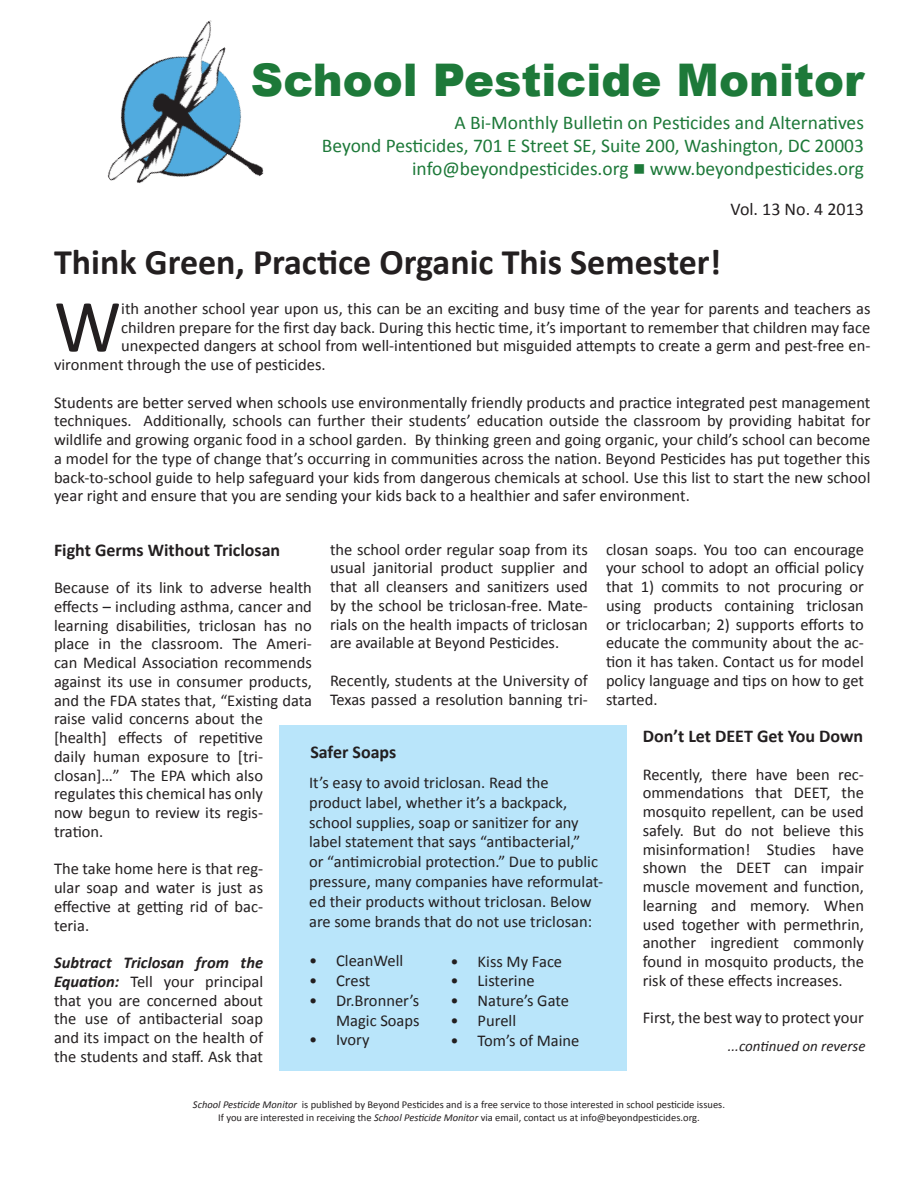
<style>
.page{position:relative;width:918px;height:1188px;background:#fff}
.page>*{position:absolute;margin:0;border:0;box-sizing:border-box;transform-origin:0 0}
.t1{font:75.6px "Calibri";color:#231f20}
.t2{font:900 45px "Arial";color:#1d7939}
.t3{font:700 36px "Calibri";color:#231f20}
.t4{font:19.5px "Calibri";color:#1d7939}
.t5{font:700 18px "Calibri";color:#231f20}
.t6{font:18px "Calibri";color:#231f20}
.t7{font:16.5px/18.8px "Calibri";color:#231f20;text-align:justify}
.t8{font:italic 15px "Calibri";color:#231f20}
.First_Paragraph{font:10.5px "Calibri";color:#231f20}
.s1{font-weight:700;font-style:italic}
.s2{font-style:italic}
</style>
<div class="page">
<div style="left:279px;top:726px;width:348px;height:345px;background:#b9e5fa"></div>
<img style="left:107px;top:20px;width:157px;height:163px">
<p class="t2" style="left:251px;top:47px;width:615px">School Pesticide Monitor</p>
<p class="t4" style="left:454px;top:110px;width:411px">A Bi-Monthly Bulletin on Pesticides and Alternatives</p>
<p class="t4" style="left:322px;top:133px;width:544px">Beyond Pesticides, 701 E Street SE, Suite 200, Washington, DC 20003</p>
<p class="t4" style="left:412px;top:157px;width:453px">info@beyondpesticides.org ■ www.beyondpesticides.org</p>
<p class="t6" style="left:731px;top:197px;width:135px">Vol. 13 No. 4 2013</p>
<p class="t3" style="left:54px;top:239px;width:669px">Think Green, Practice Organic This Semester!</p>
<p class="t1" style="left:54px;top:279px;width:69px">W</p>
<p class="t7" style="left:121px;top:299px;width:751px">ith another school year upon us, this can be an exciting and busy time of the year for parents and teachers as</p>
<p class="t7" style="left:121px;top:318px;width:751px">children prepare for the first day back. During this hectic time, it’s important to remember that children may face</p>
<p class="t7" style="left:121px;top:337px;width:751px">unexpected dangers at school from well-intentioned but misguided attempts to create a germ and pest-free en-</p>
<p class="t7" style="left:54px;top:355px;width:273px">vironment through the use of pesticides.</p>
<p class="t7" style="left:54px;top:393px;width:818px">Students are better served when schools use environmentally friendly products and practice integrated pest management techniques. Additionally, schools can further their students’ education outside the classroom by providing habitat for wildlife and growing organic food in a school garden. By thinking green and going organic, your child’s school can become a model for the type of change that’s occurring in communities across the nation. Beyond Pesticides has put together this back-to-school guide to help safeguard your kids from dangerous chemicals at school. Use this list to start the new school year right and ensure that you are sending your kids back to a healthier and safer environment.</p>
<p class="t5" style="left:54px;top:538px;width:228px">Fight Germs Without Triclosan</p>
<p class="t7" style="left:54px;top:578px;width:260px;text-align:left">Because of its link to adverse health effects – including asthma, cancer and learning disabilities, triclosan has no place in the classroom. The Ameri&shy;can Medical Association recommends against its use in consumer products, and the FDA states that, “Existing data raise valid concerns about the [health] effects of repetitive<br>daily human exposure to [tri&shy;closan]…” The EPA which also regulates this chemical has only<br>now begun to review its regis&shy;tration.</p>
<p class="t7" style="left:54px;top:860px;width:211px">The take home here is that reg&shy;ular soap and water is just as effective at getting rid of bac&shy;teria.</p>
<p class="t7" style="left:54px;top:953px;width:211px"><span class="s1">Subtract Triclosan from the Equation:</span> Tell your principal that you are concerned about the use of antibacterial soap and its impact on the health of the students and staff. Ask that</p>
<p class="t7" style="left:330px;top:540px;width:259px">the school order regular soap from its usual janitorial product supplier and that all cleansers and sanitizers used by the school be triclosan-free. Mate&shy;rials on the health impacts of triclosan are available at Beyond Pesticides.</p>
<p class="t7" style="left:330px;top:671px;width:259px">Recently, students at the University of<br>Texas passed a resolution banning tri-</p>
<p class="t7" style="left:606px;top:540px;width:259px">closan soaps. You too can encourage your school to adopt an official policy that 1) commits to not procuring or using products containing triclosan or triclocarban; 2) supports efforts to educate the community about the ac&shy;tion it has taken. Contact us for model policy language and tips on how to get started.</p>
<p class="t5" style="left:643px;top:725px;width:222px">Don’t Let DEET Get You Down</p>
<p class="t7" style="left:643px;top:765px;width:223px">Recently, there have been rec&shy;ommendations that DEET, the mosquito repellent, can be used safely. But do not believe this misinformation! Studies have shown the DEET can impair muscle movement and function, learning and memory. When used together with permethrin, another ingredient commonly found in mosquito products, the risk of these effects increases.</p>
<p class="t7" style="left:643px;top:1008px;width:223px">First, the best way to protect your</p>
<p class="t5" style="left:310px;top:740px;width:88px">Safer Soaps</p>
<p class="t7" style="left:309px;top:773px;width:241px">It’s easy to avoid triclosan. Read the</p>
<p class="t7" style="left:309px;top:793px;width:273px;line-height:19.8px;text-align:left">product label, whether it’s a backpack, school supplies, soap or sanitizer for any label statement that says “antibacterial,”</p>
<p class="t7" style="left:309px;top:852px;width:296px;line-height:19.8px;text-align:left">or “antimicrobial protection.” Due to public pressure, many companies have reformulat&shy;ed their products without triclosan. Below are some brands that do not use triclosan:</p>
<p class="t7" style="left:309px;top:951px;width:96px">• CleanWell</p>
<p class="t7" style="left:309px;top:971px;width:63px">• Crest</p>
<p class="t7" style="left:309px;top:991px;width:112px;line-height:19.8px;text-align:right">• Dr.Bronner’s<br>Magic Soaps</p>
<p class="t7" style="left:309px;top:1031px;width:62px">• Ivory</p>
<p class="t7" style="left:451px;top:952px;width:113px">• Kiss My Face</p>
<p class="t7" style="left:451px;top:972px;width:85px">• Listerine</p>
<p class="t7" style="left:451px;top:991px;width:120px">• Nature’s Gate</p>
<p class="t7" style="left:451px;top:1011px;width:67px">• Purell</p>
<p class="t7" style="left:451px;top:1031px;width:130px">• Tom’s of Maine</p>
<p class="t8" style="left:728px;top:1035px;width:139px">...continued on reverse</p>
<p class="First_Paragraph" style="left:193px;top:1098px;width:534px"><span class="s2">School Pesticide Monitor</span> is published by Beyond Pesticides and is a free service to those interested in school pesticide issues.</p>
<p class="First_Paragraph" style="left:218px;top:1111px;width:483px">If you are interested in receiving the <span class="s2">School Pesticide Monitor</span> via email, contact us at info@beyondpesticides.org.</p>
</div>
